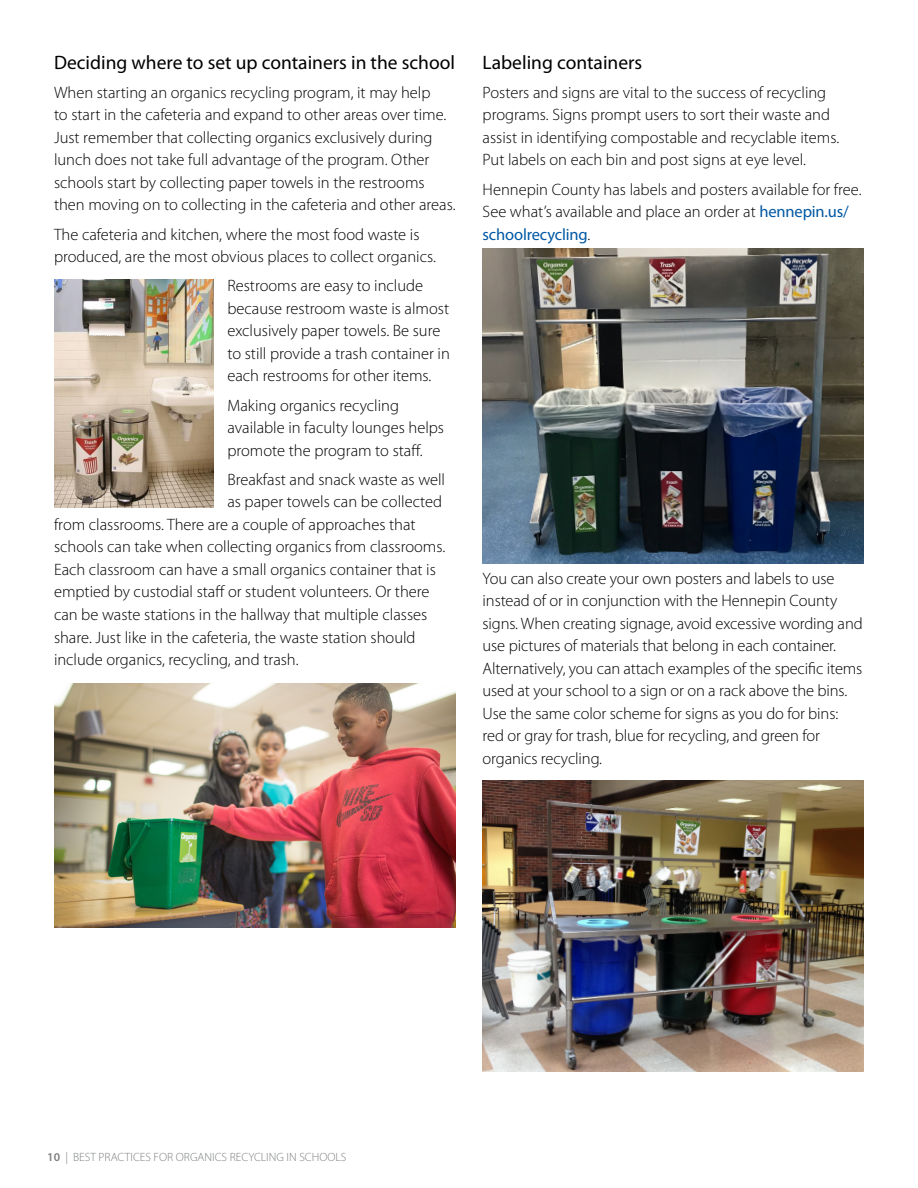
<style>
.page{position:relative;width:918px;height:1188px;background:#fff}
.page>*{position:absolute;margin:0;border:0;box-sizing:border-box;transform-origin:0 0}
.t1{font:19.5px "Myriad Pro";color:#000}
.t2{font:300 16.5px/22.5px "Myriad Pro";color:#000}
.t3{font:300 12px "Myriad Pro";color:#7f8080}
.s1{font-weight:400;color:#0058a4}
.s2{font-weight:600}
</style>
<div class="page">
<img style="left:54px;top:279px;width:160px;height:229px">
<img style="left:54px;top:683px;width:402px;height:244px">
<img style="left:483px;top:249px;width:381px;height:314px">
<img style="left:483px;top:781px;width:381px;height:290px">
<p class="t1" style="left:54px;top:51px;width:403px">Deciding where to set up containers in the school</p>
<p class="t2" style="left:54px;top:81px;width:402px">When starting an organics recycling program, it may help<br>to start in the cafeteria and expand to other areas over time.<br>Just remember that collecting organics exclusively during lunch does not take full advantage of the program. Other schools start by collecting paper towels in the restrooms then moving on to collecting in the cafeteria and other areas.</p>
<p class="t2" style="left:54px;top:223px;width:382px">The cafeteria and kitchen, where the most food waste is produced, are the most obvious places to collect organics.</p>
<p class="t2" style="left:227px;top:275px;width:224px">Restrooms are easy to include because restroom waste is almost exclusively paper towels. Be sure to still provide a trash container in each restrooms for other items.</p>
<p class="t2" style="left:227px;top:394px;width:218px">Making organics recycling available in faculty lounges helps promote the program to staff.</p>
<p class="t2" style="left:227px;top:468px;width:219px">Breakfast and snack waste as well</p>
<p class="t2" style="left:227px;top:491px;width:216px">as paper towels can be collected</p>
<p class="t2" style="left:54px;top:514px;width:363px">from classrooms. There are a couple of approaches that</p>
<p class="t2" style="left:54px;top:536px;width:391px">schools can take when collecting organics from classrooms.</p>
<p class="t2" style="left:54px;top:559px;width:383px">Each classroom can have a small organics container that is</p>
<p class="t2" style="left:54px;top:581px;width:377px">emptied by custodial staff or student volunteers. Or there</p>
<p class="t2" style="left:54px;top:604px;width:375px">can be waste stations in the hallway that multiple classes</p>
<p class="t2" style="left:54px;top:626px;width:363px">share. Just like in the cafeteria, the waste station should</p>
<p class="t2" style="left:54px;top:649px;width:245px">include organics, recycling, and trash.</p>
<p class="t1" style="left:483px;top:51px;width:161px">Labeling containers</p>
<p class="t2" style="left:483px;top:81px;width:357px">Posters and signs are vital to the success of recycling programs. Signs prompt users to sort their waste and assist in identifying compostable and recyclable items.<br>Put labels on each bin and post signs at eye level.</p>
<p class="t2" style="left:483px;top:178px;width:379px">Hennepin County has labels and posters available for free.<br>See what’s available and place an order at <span class="s1">hennepin.us/ schoolrecycling</span>.</p>
<p class="t2" style="left:483px;top:567px;width:382px">You can also create your own posters and labels to use instead of or in conjunction with the Hennepin County signs. When creating signage, avoid excessive wording and use pictures of materials that belong in each container.<br>Alternatively, you can attach examples of the specific items used at your school to a sign or on a rack above the bins.<br>Use the same color scheme for signs as you do for bins: red or gray for trash, blue for recycling, and green for organics recycling.</p>
<p class="t3" style="left:47px;top:1150px;width:301px"><span class="s2">10</span> | BEST PRACTICES FOR ORGANICS RECYCLING IN SCHOOLS</p>
</div>
